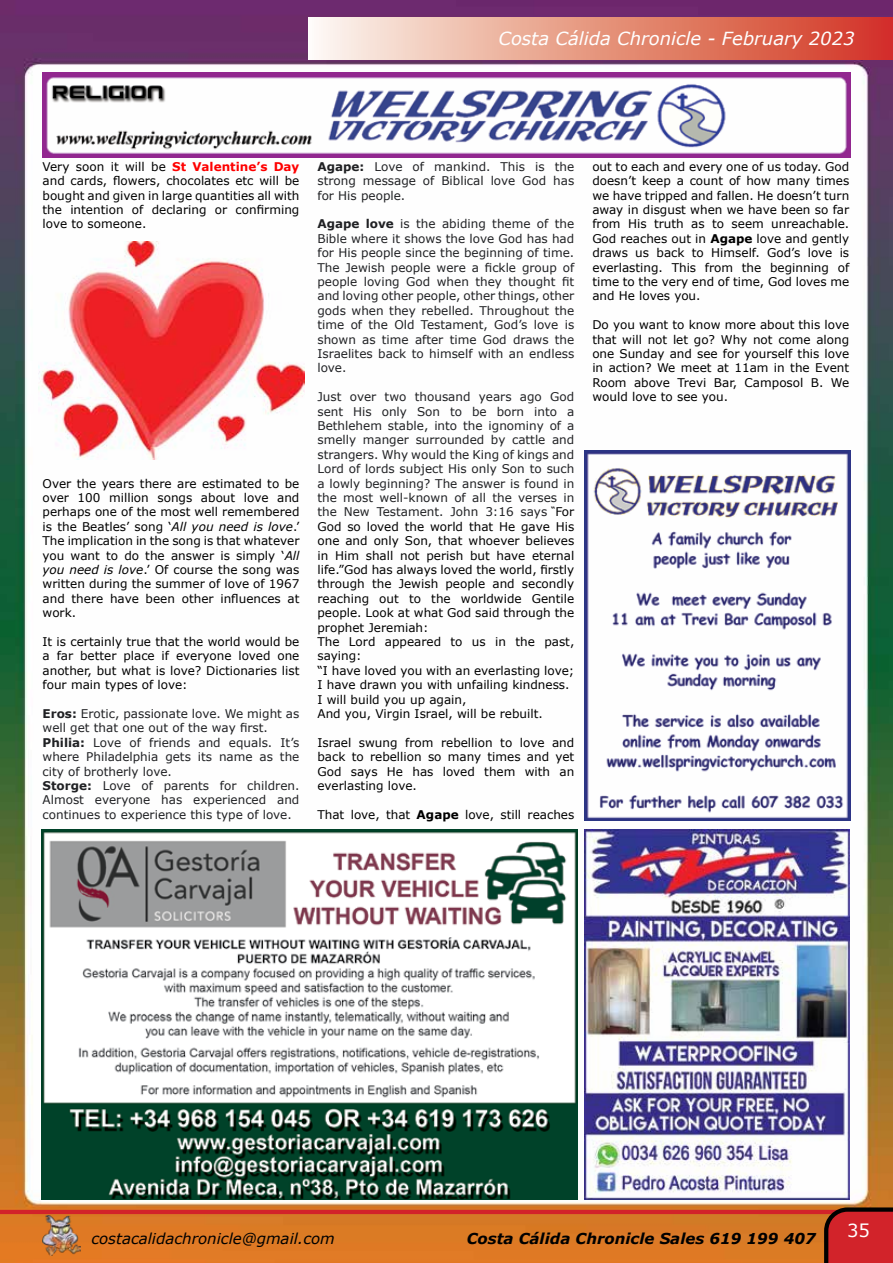
<style>
.page{position:relative;width:893px;height:1263px;background:#fff}
.page>*{position:absolute;margin:0;border:0;box-sizing:border-box;transform-origin:0 0}
.t1{font:italic 18px "Verdana";color:#fff}
.t2{font:18px "Verdana";color:#fff}
.t3{font:italic 700 15px "Verdana";color:#000}
.t4{font:italic 15px "Verdana";color:#000}
.t5{font:12px/14.4px "Verdana";color:#000;text-align:justify}
.t6{font:12px/14.4px "Verdana";color:#202124;text-align:justify}
.s1{font-weight:700;color:#f00}
.s2{font-style:italic}
.s3{font-weight:700}
.s4{color:#202124}
</style>
<div class="page">
<img style="left:0;top:0;width:893px;height:1263px">
<hr style="left:0;top:1210px;width:847px;height:4px;background:#d2232a">
<svg style="left:824px;top:1207px;width:69px;height:56px;background:#b82124"></svg>
<img style="left:43px;top:1215px;width:38px;height:40px">
<svg style="left:309px;top:17px;width:584px;height:43px;background:#e69582"></svg>
<img style="left:43px;top:72px;width:807px;height:85px">
<img style="left:38px;top:242px;width:266px;height:217px">
<img style="left:585px;top:450px;width:265px;height:371px">
<img style="left:584px;top:829px;width:266px;height:370px">
<img style="left:42px;top:829px;width:535px;height:370px">
<h1 class="t1" style="left:498px;top:27px;width:358px">Costa Cálida Chronicle - February 2023</h1>
<p class="t5" style="left:43px;top:159px;width:258px">Very soon it will be <span class="s1">St Valentine’s Day </span>and cards, flowers, chocolates etc will be bought and given in large quantities all with the intention of declaring or confirming love to someone.</p>
<p class="t5" style="left:43px;top:476px;width:258px">Over the years there are estimated to be over 100 million songs about love and perhaps one of the most well remembered is the Beatles’ song ‘<span class="s2">All you need is love</span>.’ The implication in the song is that whatever you want to do the answer is simply ‘<span class="s2">All you need is love</span>.’ Of course the song was written during the summer of love of 1967 and there have been other influences at work.</p>
<p class="t5" style="left:43px;top:635px;width:258px">It is certainly true that the world would be a far better place if everyone loved one another, but what is love? Dictionaries list four main types of love:</p>
<p class="t6" style="left:43px;top:707px;width:258px;text-align:left"><span class="s3">Eros:</span> Erotic, passionate love. We might as well get that one out of the way first.<br><span class="s3">Philia:</span> Love of friends and equals. It’s where Philadelphia gets its name as the city of brotherly love.<br><span class="s3">Storge:</span> Love of parents for children.<br>Almost everyone has experienced and continues to experience this type of love.</p>
<p class="t6" style="left:317px;top:159px;width:258px"><span class="s3">Agape:</span> Love of mankind. This is the strong message of Biblical love God has for His people.</p>
<p class="t6" style="left:317px;top:217px;width:258px"><span class="s3">Agape love</span> is the abiding theme of the Bible where it shows the love God has had for His people since the beginning of time.<br>The Jewish people were a fickle group of people loving God when they thought fit and loving other people, other things, other gods when they rebelled. Throughout the time of the Old Testament, God’s love is shown as time after time God draws the Israelites back to himself with an endless love.</p>
<p class="t5" style="left:317px;top:390px;width:258px;text-align:left"><span class="s4">Just over two thousand years ago God sent His only Son to be born into a Bethlehem stable, into the ignominy of a smelly manger surrounded by cattle and strangers. Why would the King of kings and Lord of lords subject His only Son to such a lowly beginning? The answer is found in the most well-known of all the verses in the New Testament. John 3:16 says</span> <sup>“</sup>For God so loved the world that He gave His one and only Son, that whoever believes in Him shall not perish but have eternal life.”God has always loved the world, firstly through the Jewish people and secondly reaching out to the worldwide Gentile people. Look at what God said through the prophet Jeremiah:<br>The Lord appeared to us in the past, saying:<br>“I have loved you with an everlasting love; I have drawn you with unfailing kindness.<br>I will build you up again,<br>And you, Virgin Israel, will be rebuilt.</p>
<p class="t5" style="left:317px;top:735px;width:258px">Israel swung from rebellion to love and back to rebellion so many times and yet God says He has loved them with an everlasting love.</p>
<p class="t5" style="left:317px;top:807px;width:258px">That love, that <span class="s3">Agape</span> love, still reaches</p>
<p class="t5" style="left:592px;top:159px;width:258px">out to each and every one of us today. God doesn’t keep a count of how many times we have tripped and fallen. He doesn’t turn away in disgust when we have been so far from His truth as to seem unreachable.<br>God reaches out in <span class="s3">Agape</span> love and gently draws us back to Himself. God’s love is everlasting. This from the beginning of time to the very end of time, God loves me and He loves you.</p>
<p class="t5" style="left:592px;top:318px;width:258px">Do you want to know more about this love that will not let go? Why not come along one Sunday and see for yourself this love in action? We meet at 11am in the Event Room above Trevi Bar, Camposol B. We would love to see you.</p>
<p class="t4" style="left:91px;top:1229px;width:245px">costacalidachronicle@gmail.com</p>
<p class="t3" style="left:467px;top:1228px;width:350px">Costa Cálida Chronicle Sales 619 199 407</p>
<h1 class="t2" style="left:847px;top:1219px;width:24px">35</h1>
</div>
